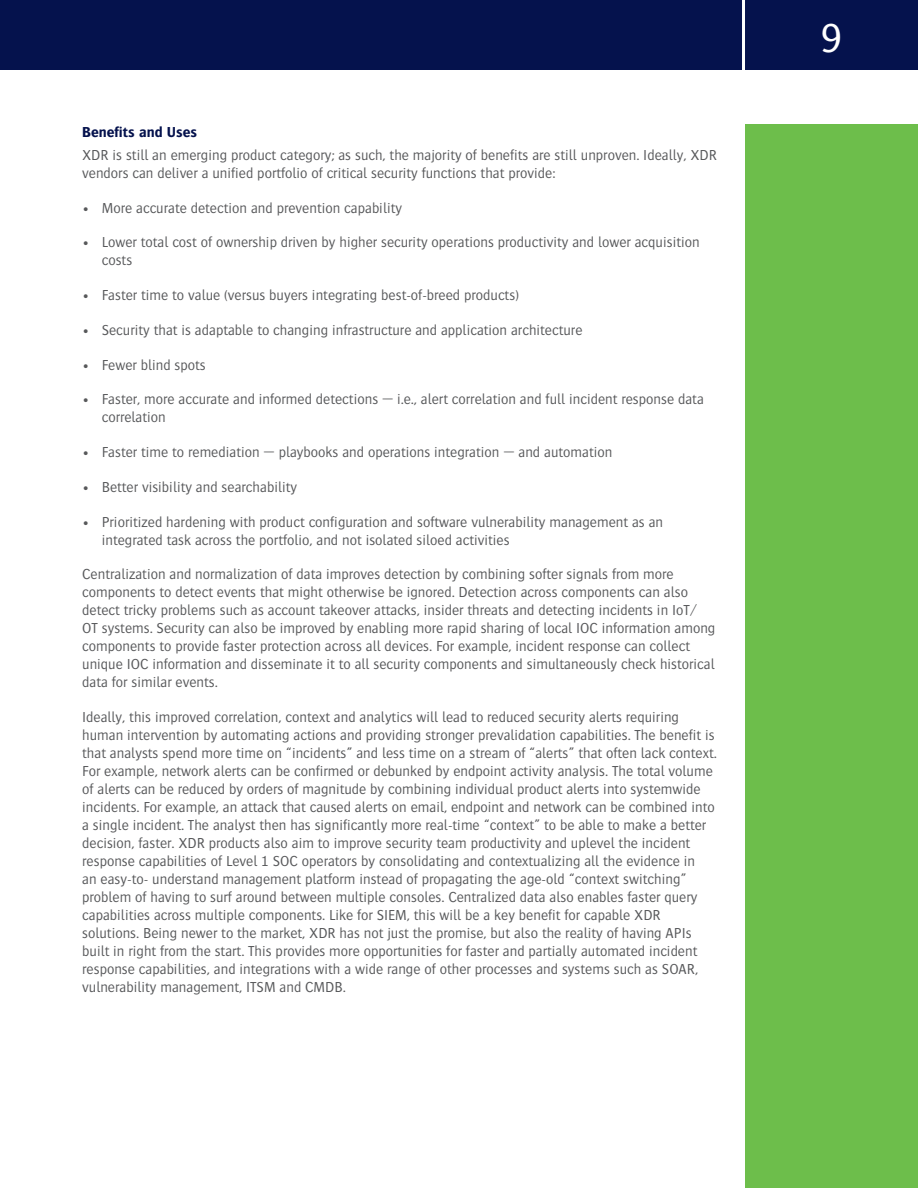
<style>
.page{position:relative;width:918px;height:1188px;background:#fff}
.page>*{position:absolute;margin:0;border:0;box-sizing:border-box;transform-origin:0 0}
.t1{font:300 42px "Bosis";color:#fff}
.t2{font:300 15px/18px "Bosis";color:#57585a}
.t3{font:700 15px "Bosis";color:#05124d}
</style>
<div class="page">
<div style="left:745px;top:124px;width:173px;height:1064px;background:#6dbe4b"></div>
<div style="left:0;top:0;width:918px;height:70px;background:#05124d"></div>
<hr style="left:742px;top:0;width:3px;height:79px;background:#fff">
<p class="t3" style="left:82px;top:123px;width:116px">Benefits and Uses</p>
<p class="t2" style="left:82px;top:146px;width:636px">XDR is still an emerging product category; as such, the majority of benefits are still unproven. Ideally, XDR vendors can deliver a unified portfolio of critical security functions that provide:</p>
<p class="t2" style="left:82px;top:198px;width:321px">• More accurate detection and prevention capability</p>
<p class="t2" style="left:102px;top:233px;width:600px;text-indent:-20px">• Lower total cost of ownership driven by higher security operations productivity and lower acquisition costs</p>
<p class="t2" style="left:82px;top:286px;width:438px">• Faster time to value (versus buyers integrating best-of-breed products)</p>
<p class="t2" style="left:82px;top:321px;width:502px">• Security that is adaptable to changing infrastructure and application architecture</p>
<p class="t2" style="left:82px;top:355px;width:125px">• Fewer blind spots</p>
<p class="t2" style="left:102px;top:390px;width:604px;text-indent:-20px">• Faster, more accurate and informed detections — i.e., alert correlation and full incident response data correlation</p>
<p class="t2" style="left:82px;top:443px;width:532px">• Faster time to remediation — playbooks and operations integration — and automation</p>
<p class="t2" style="left:82px;top:478px;width:216px">• Better visibility and searchability</p>
<p class="t2" style="left:102px;top:512px;width:563px;text-indent:-20px">• Prioritized hardening with product configuration and software vulnerability management as an integrated task across the portfolio, and not isolated siloed activities</p>
<p class="t2" style="left:82px;top:565px;width:635px">Centralization and normalization of data improves detection by combining softer signals from more components to detect events that might otherwise be ignored. Detection across components can also detect tricky problems such as account takeover attacks, insider threats and detecting incidents in IoT/ OT systems. Security can also be improved by enabling more rapid sharing of local IOC information among components to provide faster protection across all devices. For example, incident response can collect unique IOC information and disseminate it to all security components and simultaneously check historical data for similar events.</p>
<p class="t2" style="left:82px;top:708px;width:636px">Ideally, this improved correlation, context and analytics will lead to reduced security alerts requiring human intervention by automating actions and providing stronger prevalidation capabilities. The benefit is that analysts spend more time on “incidents” and less time on a stream of “alerts” that often lack context.<br>For example, network alerts can be confirmed or debunked by endpoint activity analysis. The total volume of alerts can be reduced by orders of magnitude by combining individual product alerts into systemwide incidents. For example, an attack that caused alerts on email, endpoint and network can be combined into a single incident. The analyst then has significantly more real-time “context” to be able to make a better decision, faster. XDR products also aim to improve security team productivity and uplevel the incident response capabilities of Level 1 SOC operators by consolidating and contextualizing all the evidence in<br>an easy-to- understand management platform instead of propagating the age-old “context switching” problem of having to surf around between multiple consoles. Centralized data also enables faster query capabilities across multiple components. Like for SIEM, this will be a key benefit for capable XDR solutions. Being newer to the market, XDR has not just the promise, but also the reality of having APIs built in right from the start. This provides more opportunities for faster and partially automated incident response capabilities, and integrations with a wide range of other processes and systems such as SOAR, vulnerability management, ITSM and CMDB.</p>
<h1 class="t1" style="left:821px;top:16px;width:23px">9</h1>
</div>
